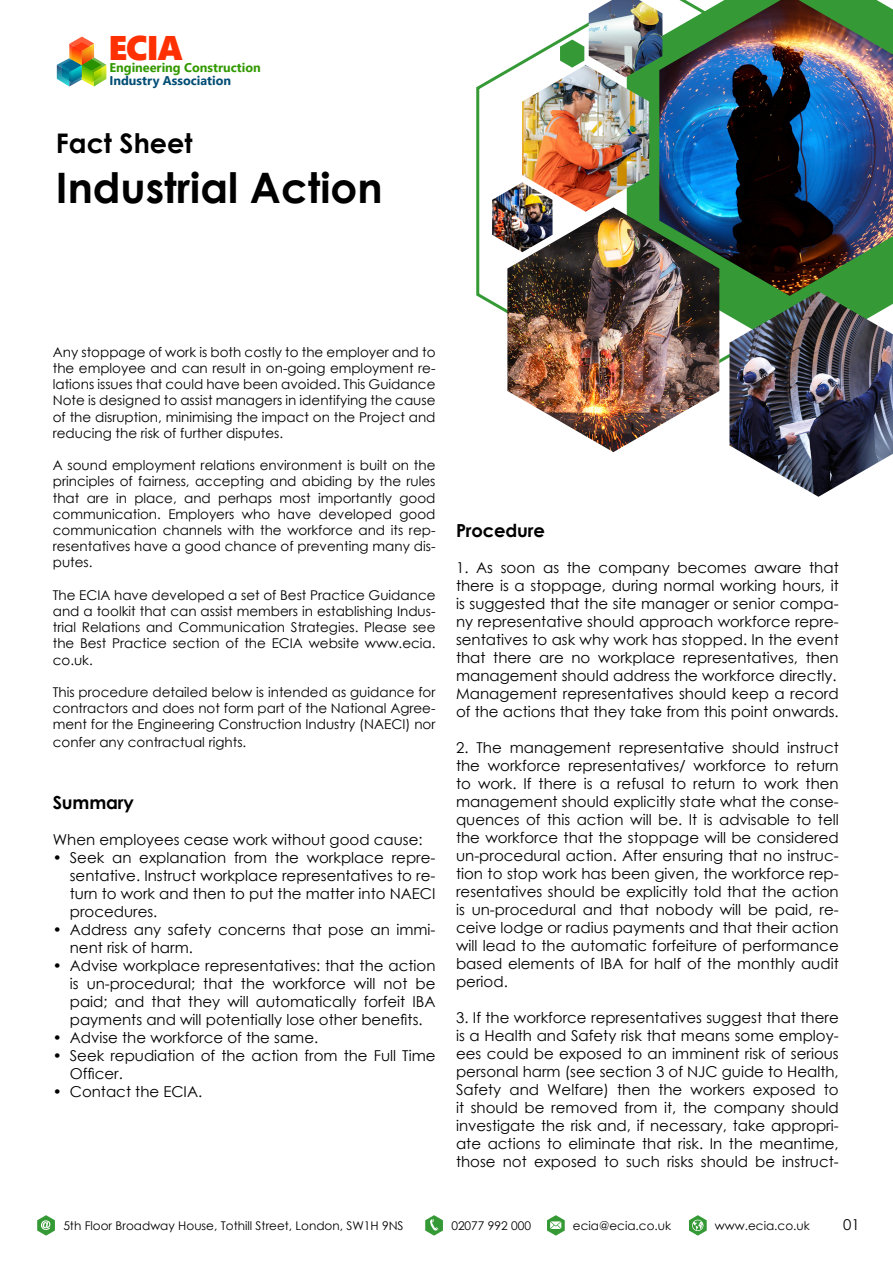
<style>
.page{position:relative;width:893px;height:1263px;background:#fff}
.page>*{position:absolute;margin:0;border:0;box-sizing:border-box;transform-origin:0 0}
.t1{font:700 42px "Century Gothic";color:#000}
.t2{font:34.2px "Segoe UI Black";color:#ff3002}
.t3{font:700 27px "Century Gothic";color:#000}
.t4{font:700 18px "Century Gothic";letter-spacing:-.01em;color:#000}
.t5{font:15px/18px "Century Gothic";color:#000;text-align:justify}
.t6{font:13.5px/16.2px "Century Gothic";color:#000;text-align:justify}
.t7{font:700 12.6px "Segoe UI";color:#329900}
.t8{font:700 12.6px "Segoe UI";color:#004d75}
.t9{font:12px "Century Gothic";color:#000}
</style>
<div class="page">
<svg style="left:57px;top:37px;width:49px;height:50px"></svg>
<svg style="left:547px;top:1215px;width:18px;height:20px"></svg>
<svg style="left:37px;top:1215px;width:18px;height:20px"></svg>
<svg style="left:425px;top:1215px;width:18px;height:20px"></svg>
<svg style="left:689px;top:1215px;width:18px;height:20px"></svg>
<svg style="left:476px;top:13px;width:253px;height:378px"></svg>
<svg style="left:649px;top:77px;width:80px;height:280px;fill:#359a36"></svg>
<img style="left:659px;top:0;width:234px;height:296px">
<img style="left:522px;top:65px;width:127px;height:142px">
<img style="left:589px;top:0;width:73px;height:77px">
<img style="left:507px;top:207px;width:212px;height:245px">
<img style="left:729px;top:291px;width:164px;height:206px">
<img style="left:492px;top:182px;width:60px;height:70px">
<svg style="left:669px;top:411px;width:50px;height:39px"></svg>
<svg style="left:560px;top:40px;width:24px;height:28px"></svg>
<h2 class="t2" style="left:108px;top:23px;width:76px">ECIA</h2>
<p class="t7" style="left:109px;top:56px;width:153px">Engineering Construction</p>
<p class="t8" style="left:109px;top:69px;width:123px">Industry Association</p>
<h3 class="t3" style="left:56px;top:123px;width:138px">Fact Sheet</h3>
<h1 class="t1" style="left:56px;top:156px;width:328px">Industrial Action</h1>
<p class="t6" style="left:53px;top:343px;width:384px">Any stoppage of work is both costly to the employer and to the employee and can result in on-going employment re&shy;lations issues that could have been avoided. This Guidance Note is designed to assist managers in identifying the cause of the disruption, minimising the impact on the Project and reducing the risk of further disputes.</p>
<p class="t6" style="left:53px;top:457px;width:384px">A sound employment relations environment is built on the principles of fairness, accepting and abiding by the rules that are in place, and perhaps most importantly good communication. Employers who have developed good communication channels with the workforce and its rep&shy;resentatives have a good chance of preventing many dis&shy;putes.</p>
<p class="t6" style="left:53px;top:586px;width:384px">The ECIA have developed a set of Best Practice Guidance and a toolkit that can assist members in establishing Indus&shy;trial Relations and Communication Strategies. Please see the Best Practice section of the ECIA website www.ecia. co.uk.</p>
<p class="t6" style="left:53px;top:684px;width:384px">This procedure detailed below is intended as guidance for contractors and does not form part of the National Agree&shy;ment for the Engineering Construction Industry (NAECI) nor</p>
<p class="t6" style="left:53px;top:734px;width:195px">confer any contractual rights.</p>
<p class="t4" style="left:53px;top:788px;width:83px">Summary</p>
<p class="t5" style="left:53px;top:830px;width:371px">When employees cease work without good cause:</p>
<p class="t5" style="left:70px;top:848px;width:367px;text-indent:-17px">• Seek an explanation from the workplace repre&shy;sentative. Instruct workplace representatives to re&shy;turn to work and then to put the matter into NAECI procedures.</p>
<p class="t5" style="left:70px;top:920px;width:367px;text-indent:-17px">• Address any safety concerns that pose an immi&shy;nent risk of harm.</p>
<p class="t5" style="left:70px;top:956px;width:367px;text-indent:-17px">• Advise workplace representatives: that the action is un-procedural; that the workforce will not be paid; and that they will automatically forfeit IBA payments and will potentially lose other benefits.</p>
<p class="t5" style="left:53px;top:1028px;width:267px">• Advise the workforce of the same.</p>
<p class="t5" style="left:70px;top:1046px;width:367px;text-indent:-17px">• Seek repudiation of the action from the Full Time<br>Officer.</p>
<p class="t5" style="left:53px;top:1082px;width:151px">• Contact the ECIA.</p>
<p class="t4" style="left:456px;top:516px;width:90px">Procedure</p>
<p class="t5" style="left:456px;top:558px;width:384px;text-align:left">1. As soon as the company becomes aware that there is a stoppage, during normal working hours, it is suggested that the site manager or senior compa&shy;ny representative should approach workforce repre&shy;sentatives to ask why work has stopped. In the event that there are no workplace representatives, then management should address the workforce directly.<br>Management representatives should keep a record of the actions that they take from this point onwards.</p>
<p class="t5" style="left:456px;top:738px;width:384px">2. The management representative should instruct the workforce representatives/ workforce to return to work. If there is a refusal to return to work then management should explicitly state what the conse&shy;quences of this action will be. It is advisable to tell the workforce that the stoppage will be considered un-procedural action. After ensuring that no instruc&shy;tion to stop work has been given, the workforce rep&shy;resentatives should be explicitly told that the action is un-procedural and that nobody will be paid, re&shy;ceive lodge or radius payments and that their action will lead to the automatic forfeiture of performance based elements of IBA for half of the monthly audit period.</p>
<p class="t5" style="left:456px;top:1008px;width:384px">3. If the workforce representatives suggest that there is a Health and Safety risk that means some employ&shy;ees could be exposed to an imminent risk of serious personal harm (see section 3 of NJC guide to Health, Safety and Welfare) then the workers exposed to it should be removed from it, the company should investigate the risk and, if necessary, take appropri&shy;ate actions to eliminate that risk. In the meantime, those not exposed to such risks should be instruct-</p>
<p class="t9" style="left:63px;top:1217px;width:342px">5th Floor Broadway House, Tothill Street, London, SW1H 9NS</p>
<p class="t9" style="left:451px;top:1217px;width:81px">02077 992 000</p>
<p class="t9" style="left:573px;top:1217px;width:100px">ecia@ecia.co.uk</p>
<p class="t9" style="left:715px;top:1217px;width:96px">www.ecia.co.uk</p>
<p class="t5" style="left:843px;top:1215px;width:18px">01</p>
</div>
